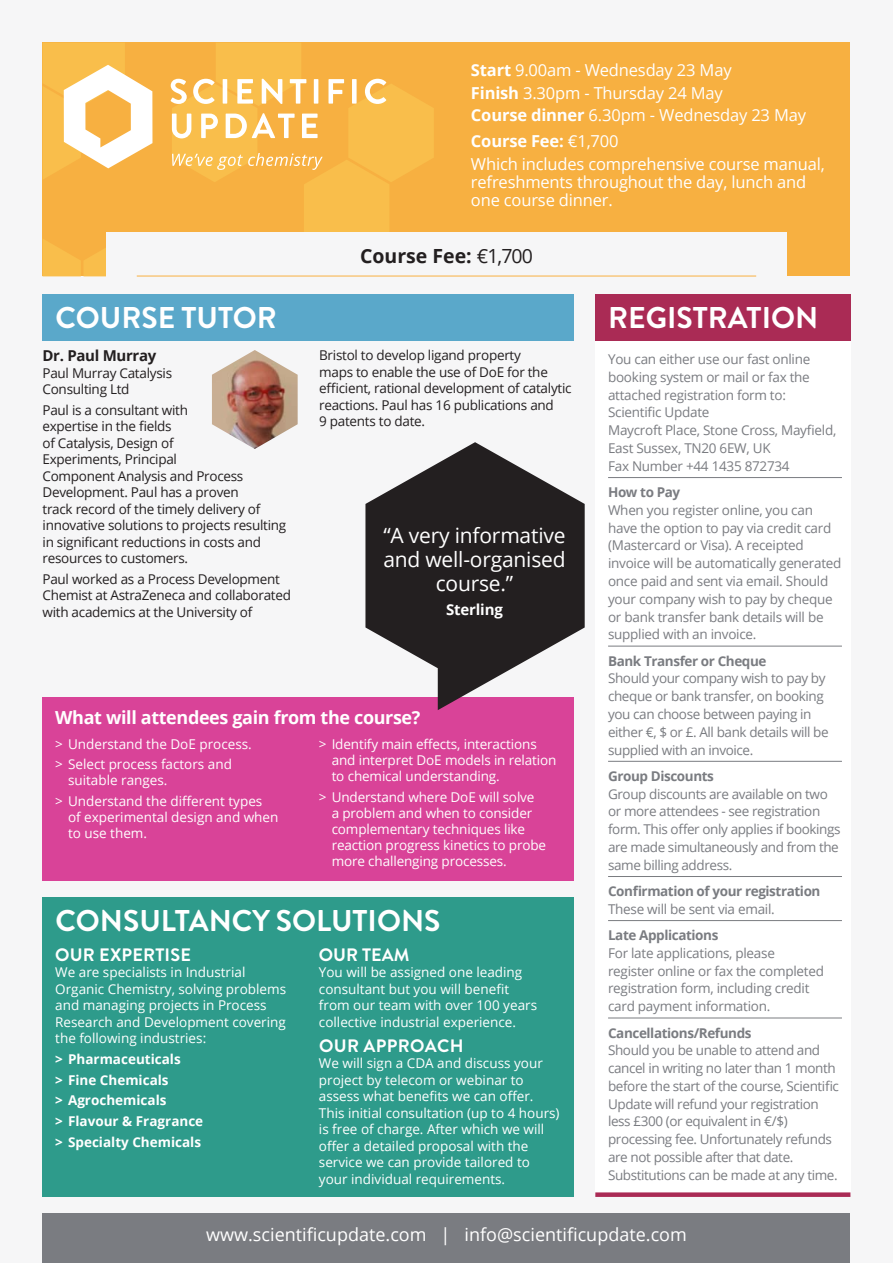
<style>
.page{position:relative;width:893px;height:1263px;background:#f6f6f7}
.page>*{position:absolute;margin:0;border:0;box-sizing:border-box;transform-origin:0 0}
.Headings{font:700 30px "Brandon Grotesque";color:#fff}
.t1{font:21px/24px "Open Sans";letter-spacing:-.01em;color:#fff;text-align:center}
.pg2_date_place{font:700 19.5px "Open Sans";color:#231f20}
.body{font:18px "Open Sans";color:#fff}
.body-2{font:700 18px "Open Sans";letter-spacing:-.02em;color:#fff}
.body-3{font:700 18px "Brandon Grotesque";letter-spacing:.01em;color:#fff}
.pg_2_sub{font:16.5px/18px "Open Sans";letter-spacing:-.01em;color:#fff}
.pg_2_sub-2{font:700 16.5px "Open Sans";letter-spacing:-.01em;color:#fff}
.body_bold{font:700 15px "Open Sans";letter-spacing:-.02em;color:#231f20}
.t2{font:700 15px "Open Sans";letter-spacing:-.01em;color:#fff}
.body-4{font:13.5px/16.5px "Open Sans";color:#fff}
.registration{font:13.5px/17.9px "Open Sans";letter-spacing:-.02em;color:#7a7c81}
.body-5{font:13.5px/16.5px "Open Sans";letter-spacing:-.02em;color:#231f20}
.body_bold-2{font:13.5px/17.9px "Open Sans";letter-spacing:-.03em;color:#7a7c81}
.body_bold-3{font:700 13.5px "Open Sans";letter-spacing:-.03em;color:#7a7c81}
.body-6{font:13.5px/17.9px "Open Sans";letter-spacing:-.02em;color:#7a7c81;text-align:justify}
.body-7{font:700 13.5px "Open Sans";color:#fff}
.s1{font-weight:700}
.s2{font-weight:400}
</style>
<div class="page">
<div style="left:595px;top:294px;width:255px;height:47px;background:#aa2b55"></div>
<div style="left:595px;top:341px;width:255px;height:854px;background:#fff"></div>
<div style="left:595px;top:1192px;width:255px;height:5px;background:#aa2b55"></div>
<hr style="left:608px;top:477px;width:234px;height:1px;background:#7a7c81">
<hr style="left:608px;top:646px;width:234px;height:1px;background:#7a7c81">
<hr style="left:608px;top:761px;width:234px;height:1px;background:#7a7c81">
<hr style="left:608px;top:876px;width:234px;height:1px;background:#7a7c81">
<hr style="left:608px;top:920px;width:234px;height:1px;background:#7a7c81">
<hr style="left:608px;top:1017px;width:234px;height:1px;background:#7a7c81">
<div style="left:43px;top:43px;width:807px;height:233px;background:#f7b041"></div>
<svg style="left:43px;top:43px;width:391px;height:233px"></svg>
<div style="left:106px;top:232px;width:681px;height:49px;background:#f6f6f7"></div>
<div style="left:43px;top:294px;width:531px;height:47px;background:#5aa8ca"></div>
<div style="left:43px;top:1213px;width:807px;height:50px;background:#7a7c81"></div>
<hr style="left:137px;top:276px;width:619px;height:1px;background:#f9b141">
<img style="left:212px;top:350px;width:86px;height:99px">
<div style="left:43px;top:697px;width:531px;height:184px;background:#d94398"></div>
<div style="left:43px;top:897px;width:531px;height:300px;background:#2e9b8b"></div>
<svg style="left:365px;top:442px;width:220px;height:268px;fill:#231f20"></svg>
<p class="pg_2_sub" style="left:471px;top:61px;width:262px"><span class="s1">Start</span> 9.00am - Wednesday 23 May</p>
<p class="pg_2_sub" style="left:471px;top:83px;width:253px"><span class="s1">Finish</span> 3.30pm - Thursday 24 May</p>
<p class="pg_2_sub" style="left:471px;top:105px;width:337px"><span class="s1">Course dinner</span> 6.30pm - Wednesday 23 May</p>
<p class="pg_2_sub-2" style="left:471px;top:130px;width:149px">Course Fee: <span class="s2">€1,700</span></p>
<p class="pg_2_sub" style="left:471px;top:154px;width:355px">Which includes comprehensive course manual, refreshments throughout the day, lunch and one course dinner.</p>
<p class="Headings" style="left:55px;top:297px;width:223px">COURSE TUTOR</p>
<p class="body_bold" style="left:43px;top:345px;width:115px">Dr. Paul Murray</p>
<p class="body-5" style="left:43px;top:364px;width:131px">Paul Murray Catalysis<br>Consulting Ltd</p>
<p class="body-5" style="left:43px;top:401px;width:245px">Paul is a consultant with<br>expertise in the fields<br>of Catalysis, Design of<br>Experiments, Principal<br>Component Analysis and Process<br>Development. Paul has a proven<br>track record of the timely delivery of innovative solutions to projects resulting in significant reductions in costs and resources to customers.</p>
<p class="body-5" style="left:43px;top:570px;width:250px">Paul worked as a Process Development<br>Chemist at AstraZeneca and collaborated with academics at the University of</p>
<p class="pg2_date_place" style="left:360px;top:242px;width:174px">Course Fee: <span class="s2">€1,700</span></p>
<p class="body-5" style="left:319px;top:347px;width:254px">Bristol to develop ligand property<br>maps to enable the use of DoE for the efficient, rational development of catalytic reactions. Paul has 16 publications and<br>9 patents to date.</p>
<p class="t1" style="left:383px;top:523px;width:184px">“A very informative and well-organised course.”</p>
<p class="t2" style="left:446px;top:599px;width:58px">Sterling</p>
<p class="body-2" style="left:55px;top:705px;width:367px">What will attendees gain from the course?</p>
<p class="body-4" style="left:55px;top:735px;width:198px">&gt; Understand the DoE process.</p>
<p class="body-4" style="left:68px;top:756px;width:165px;text-indent:-13px">&gt; Select process factors and suitable ranges.</p>
<p class="body-4" style="left:68px;top:792px;width:212px;text-indent:-13px">&gt; Understand the different types of experimental design and when to use them.</p>
<p class="body-4" style="left:332px;top:735px;width:226px;text-indent:-13px">&gt; Identify main effects, interactions and interpret DoE models in relation to chemical understanding.</p>
<p class="body-4" style="left:332px;top:788px;width:216px;text-indent:-13px">&gt; Understand where DoE will solve<br>a problem and when to consider complementary techniques like reaction progress kinetics to probe more challenging processes.</p>
<p class="Headings" style="left:55px;top:900px;width:386px">CONSULTANCY SOLUTIONS</p>
<p class="body-3" style="left:55px;top:942px;width:137px">OUR EXPERTISE</p>
<p class="body-4" style="left:55px;top:963px;width:232px">We are specialists in Industrial Organic Chemistry, solving problems and managing projects in Process Research and Development covering the following industries:</p>
<p class="body-7" style="left:55px;top:1049px;width:127px">&gt; Pharmaceuticals</p>
<p class="body-7" style="left:55px;top:1070px;width:115px">&gt; Fine Chemicals</p>
<p class="body-7" style="left:55px;top:1091px;width:113px">&gt; Agrochemicals</p>
<p class="body-7" style="left:55px;top:1112px;width:150px">&gt; Flavour &amp; Fragrance</p>
<p class="body-7" style="left:55px;top:1132px;width:147px">&gt; Specialty Chemicals</p>
<p class="body-3" style="left:319px;top:942px;width:92px">OUR TEAM</p>
<p class="body-4" style="left:319px;top:963px;width:220px">You will be assigned one leading consultant but you will benefit from our team with over 100 years collective industrial experience.</p>
<p class="body-3" style="left:319px;top:1033px;width:146px">OUR APPROACH</p>
<p class="body-4" style="left:319px;top:1055px;width:242px">We will sign a CDA and discuss your project by telecom or webinar to assess what benefits we can offer.<br>This initial consultation (up to 4 hours) is free of charge. After which we will offer a detailed proposal with the service we can provide tailored to your individual requirements.</p>
<p class="Headings" style="left:608px;top:297px;width:211px">REGISTRATION</p>
<p class="body-6" style="left:608px;top:350px;width:204px">You can either use our fast online booking system or mail or fax the attached registration form to:</p>
<p class="registration" style="left:608px;top:403px;width:230px">Scientific Update<br>Maycroft Place, Stone Cross, Mayfield,<br>East Sussex, TN20 6EW, UK<br>Fax Number +44 1435 872734</p>
<p class="body_bold-3" style="left:608px;top:483px;width:74px">How to Pay</p>
<p class="registration" style="left:608px;top:501px;width:235px">When you register online, you can have the option to pay via credit card (Mastercard or Visa). A receipted invoice will be automatically generated once paid and sent via email. Should your company wish to pay by cheque or bank transfer bank details will be supplied with an invoice.</p>
<p class="body_bold-3" style="left:608px;top:651px;width:160px">Bank Transfer or Cheque</p>
<p class="registration" style="left:608px;top:669px;width:222px">Should your company wish to pay by cheque or bank transfer, on booking you can choose between paying in either €, $ or £. All bank details will be supplied with an invoice.</p>
<p class="body_bold-3" style="left:608px;top:766px;width:107px">Group Discounts</p>
<p class="registration" style="left:608px;top:784px;width:234px">Group discounts are available on two or more attendees - see registration form. This offer only applies if bookings are made simultaneously and from the same billing address.</p>
<p class="body_bold-3" style="left:608px;top:881px;width:214px">Confirmation of your registration</p>
<p class="registration" style="left:608px;top:900px;width:168px">These will be sent via email.</p>
<p class="body_bold-3" style="left:608px;top:926px;width:112px">Late Applications</p>
<p class="registration" style="left:608px;top:944px;width:217px">For late applications, please register online or fax the completed registration form, including credit card payment information.</p>
<p class="body_bold-2" style="left:608px;top:1023px;width:232px"><span class="s1">Cancellations/Refunds<br></span>Should you be unable to attend and cancel in writing no later than 1 month before the start of the course, Scientific Update will refund your registration less £300 (or equivalent in €/$) processing fee. Unfortunately refunds are not possible after that date.<br>Substitutions can be made at any time.</p>
<p class="body" style="left:206px;top:1222px;width:482px">www.scientificupdate.com | info@scientificupdate.com</p>
</div>
